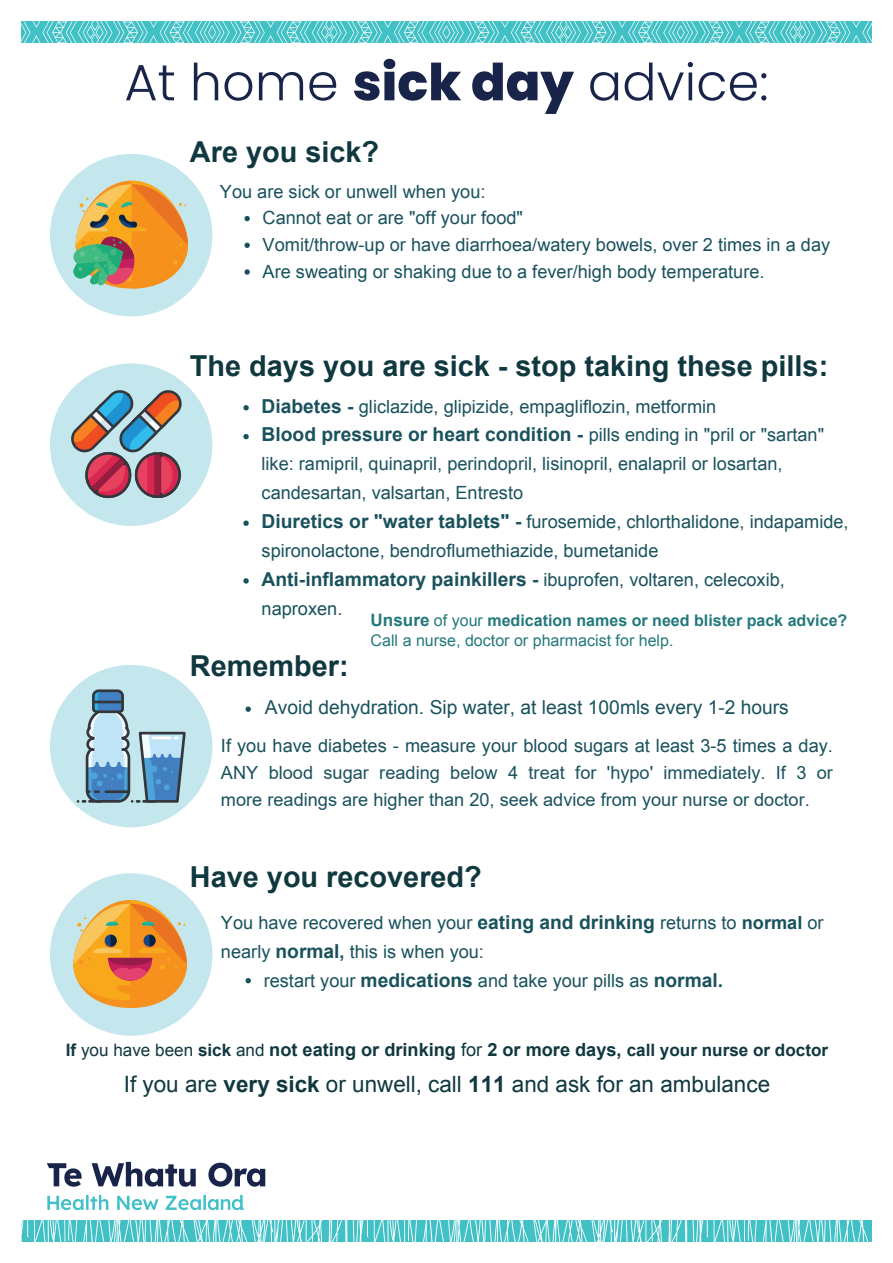
<style>
.page{position:relative;width:893px;height:1263px;background:#fff}
.page>*{position:absolute;margin:0;border:0;box-sizing:border-box;transform-origin:0 0}
.t1{font:300 51px "Poppins";color:#182449}
.t2{font:700 50.25px "Arial";color:#10383f}
.t3{font:700 28.8px "Arial";color:#10383f}
.t4{font:22.5px "Arial";color:#10383f}
.t5{font:700 19.2px "Arial";color:#19525d}
.t6{font:19.2px "Arial";color:#19525d}
.t7{font:18.15px/26.7px "Arial";color:#19525d}
.t8{font:700 18.15px "Arial";color:#10383f}
.t9{font:16.05px/19.2px "Arial";color:#24797c}
.s1{font-weight:800}
.s2{font-size:61.95px}
.s3{font-weight:700;font-size:19.2px}
.s4{font-weight:400;font-size:18.15px}
.s5{font-weight:700;font-size:17.1px}
.s6{font-weight:700}
.s7{font-size:17.1px}
.s8{font-weight:400;font-size:17.1px}
.s9{font-weight:400}
</style>
<div class="page">
<svg style="left:21px;top:21px;width:851px;height:21px;background:#61cbcf"></svg>
<svg style="left:21px;top:1220px;width:851px;height:22px;background:#6dcfd3"></svg>
<svg style="left:47px;top:1162px;width:218px;height:25px"></svg>
<svg style="left:47px;top:1195px;width:198px;height:15px"></svg>
<div style="left:50px;top:665px;width:162px;height:162px;background:#c4e7ed;border-radius:50%"></div>
<div style="left:50px;top:363px;width:162px;height:163px;background:#c4e7ed;border-radius:50%"></div>
<div style="left:50px;top:154px;width:162px;height:162px;background:#c4e7ed;border-radius:50%"></div>
<svg style="left:73px;top:181px;width:115px;height:108px"></svg>
<svg style="left:244px;top:216px;width:6px;height:5px"></svg>
<svg style="left:244px;top:243px;width:6px;height:5px"></svg>
<svg style="left:244px;top:269px;width:6px;height:6px"></svg>
<svg style="left:70px;top:390px;width:112px;height:108px"></svg>
<svg style="left:243px;top:405px;width:6px;height:5px"></svg>
<svg style="left:243px;top:434px;width:6px;height:5px"></svg>
<svg style="left:243px;top:520px;width:6px;height:6px"></svg>
<svg style="left:243px;top:578px;width:6px;height:6px"></svg>
<svg style="left:78px;top:689px;width:108px;height:114px"></svg>
<div style="left:50px;top:873px;width:162px;height:163px;background:#c4e7ed;border-radius:50%"></div>
<svg style="left:246px;top:706px;width:5px;height:6px"></svg>
<svg style="left:246px;top:978px;width:5px;height:5px"></svg>
<svg style="left:73px;top:900px;width:114px;height:108px"></svg>
<p class="t1" style="left:124px;top:53px;width:646px">At home <span class="s1">sick day</span> advice:</p>
<p class="t2" style="left:132px;top:69px;width:631px">At home <span class="s2">sick day</span> advice</p>
<p class="t3" style="left:190px;top:133px;width:191px">Are you sick?</p>
<p class="t7" style="left:263px;top:178px;width:569px;text-indent:-43px">You are sick or unwell when you:<br>Cannot eat or are "off your food"<br>Vomit/throw-up or have diarrhoea/watery bowels, over 2 times in a day Are sweating or shaking due to a fever/high body temperature.</p>
<p class="t3" style="left:190px;top:347px;width:640px">The days you are sick - stop taking these pills:</p>
<p class="t7" style="left:262px;top:393px;width:456px"><span class="s3">Diabetes -</span> gliclazide, glipizide, empagliflozin, metformin</p>
<p class="t5" style="left:262px;top:422px;width:564px">Blood pressure or heart condition - <span class="s4">pills ending in "pril or "sartan"</span></p>
<p class="t7" style="left:262px;top:450px;width:589px;line-height:28.8px">like: ramipril, quinapril, perindopril, lisinopril, enalapril or losartan, candesartan, valsartan, Entresto<br><span class="s3">Diuretics or "water tablets" -</span> furosemide, chlorthalidone, indapamide, spironolactone, bendroflumethiazide, bumetanide</p>
<p class="t5" style="left:262px;top:566px;width:525px">Anti-inflammatory painkillers - <span class="s4">ibuprofen, voltaren, celecoxib,</span></p>
<p class="t7" style="left:262px;top:595px;width:82px">naproxen.</p>
<p class="t9" style="left:371px;top:611px;width:478px"><span class="s5">Unsure</span> of your <span class="s6">medication names or need blister pack advice?<br></span>Call a nurse, doctor or pharmacist for help.</p>
<p class="t3" style="left:190px;top:646px;width:160px">Remember:</p>
<p class="t6" style="left:265px;top:695px;width:525px">Avoid dehydration. Sip water, at least 100mls every 1-2 hours</p>
<p class="t7" style="left:221px;top:733px;width:613px;text-align:justify">If you have diabetes - measure your blood sugars at least 3-5 times a day.<br>ANY blood sugar reading below 4 treat for 'hypo' immediately. If 3 or more readings are higher than 20, seek advice from your nurse or doctor.</p>
<p class="t3" style="left:190px;top:858px;width:293px">Have you recovered?</p>
<p class="t7" style="left:221px;top:909px;width:604px">You have recovered when your <span class="s3">eating and drinking</span> returns to <span class="s6">normal</span> or</p>
<p class="t7" style="left:221px;top:938px;width:265px">nearly <span class="s3">normal</span><span class="s6">,</span> this is when you:</p>
<p class="t7" style="left:264px;top:967px;width:461px">restart your <span class="s3">medications</span> and take your pills as <span class="s3">normal.</span></p>
<p class="t8" style="left:66px;top:1037px;width:764px"><span class="s7">If</span> <span class="s8">you have been</span> <span class="s7">sick</span> <span class="s8">and</span> not eating or drinking <span class="s9">for</span> 2 or more days, <span class="s7">call your nurse or doctor</span></p>
<p class="t4" style="left:124px;top:1070px;width:648px">If you are <span class="s6">very sick</span> or unwell, call <span class="s6">111</span> and ask for an ambulance</p>
</div>
